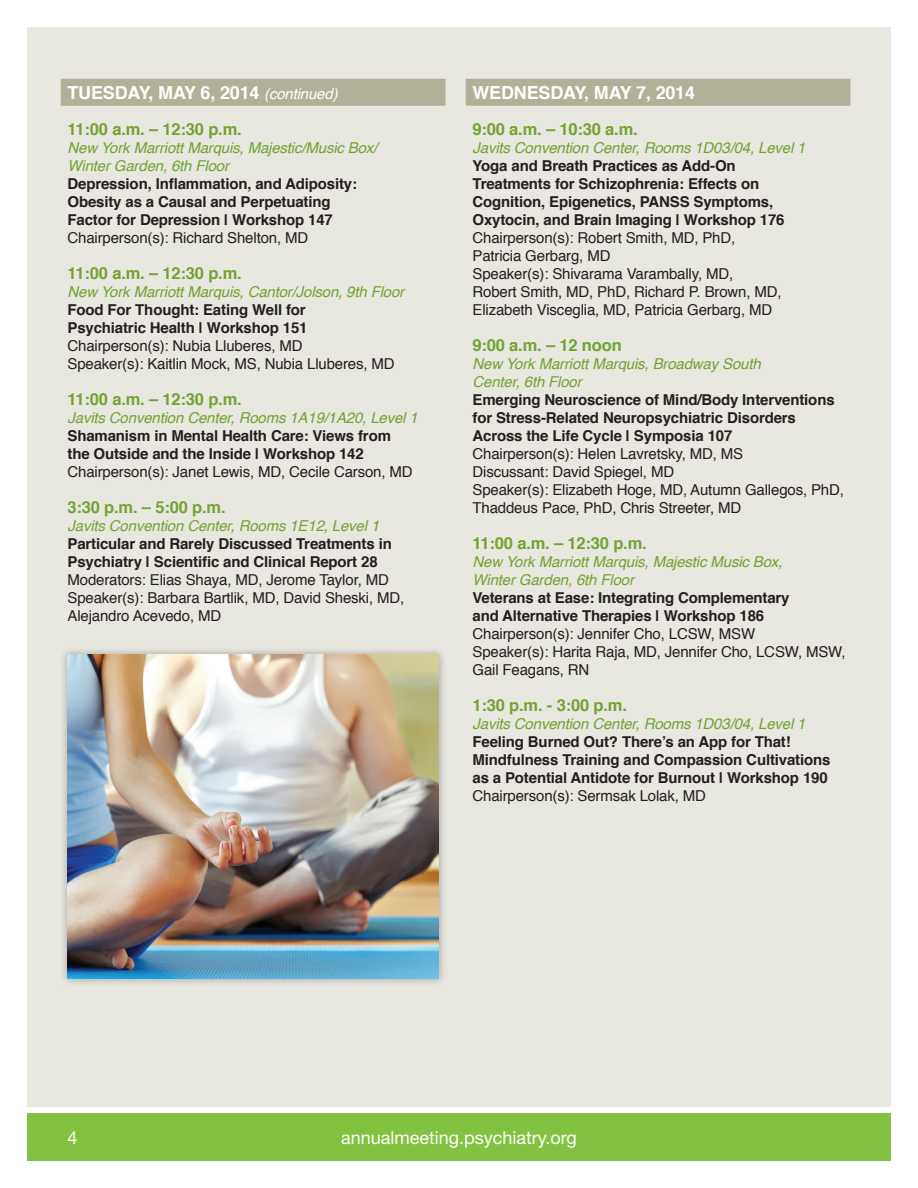
<style>
.page{position:relative;width:918px;height:1188px;background:#fff}
.page>*{position:absolute;margin:0;border:0;box-sizing:border-box;transform-origin:0 0}
.Date{font:700 18px "Helvetica";letter-spacing:-.01em;color:#fff}
.t1{font:18px "Helvetica Neue LT Std";color:#fff}
.Time{font:700 16.5px "Helvetica";letter-spacing:-.01em;color:#73a432}
.Event_Heading{font:700 15px/18px "Helvetica";letter-spacing:-.01em;color:#231f20}
.Event_Sub{font:15px/18px "Helvetica";letter-spacing:-.01em;color:#231f20}
.Location{font:italic 15px/18px "Helvetica";letter-spacing:-.01em;color:#73a432}
.s1{font-weight:400;font-style:italic;font-size:15px}
</style>
<div class="page">
<div style="left:27px;top:1114px;width:864px;height:47px;background:#81c340"></div>
<div style="left:27px;top:27px;width:864px;height:1080px;background:#e8e7e0"></div>
<div style="left:61px;top:79px;width:385px;height:27px;background:#b3b099"></div>
<div style="left:466px;top:79px;width:384px;height:27px;background:#b3b099"></div>
<div style="left:59px;top:646px;width:388px;height:341px;background:#231f20;opacity:.35"></div>
<img style="left:68px;top:655px;width:371px;height:324px">
<p class="Date" style="left:68px;top:78px;width:272px">TUESDAY, MAY 6, 2014 <span class="s1">(continued)</span></p>
<p class="Time" style="left:68px;top:116px;width:176px">11:00 a.m. – 12:30 p.m.</p>
<p class="Location" style="left:68px;top:139px;width:311px">New York Marriott Marquis, Majestic/Music Box/<br>Winter Garden, 6th Floor</p>
<p class="Event_Heading" style="left:68px;top:175px;width:291px">Depression, Inflammation, and Adiposity:<br>Obesity as a Causal and Perpetuating<br>Factor for Depression | Workshop 147</p>
<p class="Event_Sub" style="left:68px;top:229px;width:242px">Chairperson(s): Richard Shelton, MD</p>
<p class="Time" style="left:68px;top:260px;width:176px">11:00 a.m. – 12:30 p.m.</p>
<p class="Location" style="left:68px;top:283px;width:338px">New York Marriott Marquis, Cantor/Jolson, 9th Floor</p>
<p class="Event_Heading" style="left:68px;top:301px;width:242px">Food For Thought: Eating Well for<br>Psychiatric Health | Workshop 151</p>
<p class="Event_Sub" style="left:68px;top:337px;width:237px">Chairperson(s): Nubia Lluberes, MD</p>
<p class="Event_Sub" style="left:68px;top:355px;width:329px">Speaker(s): Kaitlin Mock, MS, Nubia Lluberes, MD</p>
<p class="Time" style="left:68px;top:386px;width:176px">11:00 a.m. – 12:30 p.m.</p>
<p class="Location" style="left:68px;top:409px;width:352px">Javits Convention Center, Rooms 1A19/1A20, Level 1</p>
<p class="Event_Heading" style="left:68px;top:427px;width:325px">Shamanism in Mental Health Care: Views from the Outside and the Inside | Workshop 142</p>
<p class="Event_Sub" style="left:68px;top:463px;width:347px">Chairperson(s): Janet Lewis, MD, Cecile Carson, MD</p>
<p class="Time" style="left:68px;top:494px;width:160px">3:30 p.m. – 5:00 p.m.</p>
<p class="Location" style="left:68px;top:517px;width:313px">Javits Convention Center, Rooms 1E12, Level 1</p>
<p class="Event_Heading" style="left:68px;top:535px;width:326px">Particular and Rarely Discussed Treatments in<br>Psychiatry | Scientific and Clinical Report 28</p>
<p class="Event_Sub" style="left:68px;top:571px;width:323px">Moderators: Elias Shaya, MD, Jerome Taylor, MD</p>
<p class="Event_Sub" style="left:68px;top:589px;width:338px">Speaker(s): Barbara Bartlik, MD, David Sheski, MD,<br>Alejandro Acevedo, MD</p>
<p class="Date" style="left:472px;top:78px;width:224px">WEDNESDAY, MAY 7, 2014</p>
<p class="Time" style="left:472px;top:116px;width:167px">9:00 a.m. – 10:30 a.m.</p>
<p class="Location" style="left:472px;top:139px;width:335px">Javits Convention Center, Rooms 1D03/04, Level 1</p>
<p class="Event_Heading" style="left:472px;top:157px;width:314px">Yoga and Breath Practices as Add-On Treatments for Schizophrenia: Effects on Cognition, Epigenetics, PANSS Symptoms, Oxytocin, and Brain Imaging | Workshop 176</p>
<p class="Event_Sub" style="left:472px;top:229px;width:264px">Chairperson(s): Robert Smith, MD, PhD,<br>Patricia Gerbarg, MD</p>
<p class="Event_Sub" style="left:472px;top:265px;width:311px">Speaker(s): Shivarama Varambally, MD,<br>Robert Smith, MD, PhD, Richard P. Brown, MD,<br>Elizabeth Visceglia, MD, Patricia Gerbarg, MD</p>
<p class="Time" style="left:472px;top:332px;width:151px">9:00 a.m. – 12 noon</p>
<p class="Location" style="left:472px;top:355px;width:290px">New York Marriott Marquis, Broadway South<br>Center, 6th Floor</p>
<p class="Event_Heading" style="left:472px;top:391px;width:364px">Emerging Neuroscience of Mind/Body Interventions for Stress-Related Neuropsychiatric Disorders<br>Across the Life Cycle | Symposia 107</p>
<p class="Event_Sub" style="left:472px;top:445px;width:272px">Chairperson(s): Helen Lavretsky, MD, MS</p>
<p class="Event_Sub" style="left:472px;top:463px;width:203px">Discussant: David Spiegel, MD</p>
<p class="Event_Sub" style="left:472px;top:481px;width:373px">Speaker(s): Elizabeth Hoge, MD, Autumn Gallegos, PhD,<br>Thaddeus Pace, PhD, Chris Streeter, MD</p>
<p class="Time" style="left:472px;top:530px;width:176px">11:00 a.m. – 12:30 p.m.</p>
<p class="Location" style="left:472px;top:553px;width:311px">New York Marriott Marquis, Majestic Music Box,<br>Winter Garden, 6th Floor</p>
<p class="Event_Heading" style="left:472px;top:589px;width:319px">Veterans at Ease: Integrating Complementary and Alternative Therapies | Workshop 186</p>
<p class="Event_Sub" style="left:472px;top:625px;width:284px">Chairperson(s): Jennifer Cho, LCSW, MSW</p>
<p class="Event_Sub" style="left:472px;top:643px;width:375px">Speaker(s): Harita Raja, MD, Jennifer Cho, LCSW, MSW,<br>Gail Feagans, RN</p>
<p class="Time" style="left:472px;top:692px;width:156px">1:30 p.m. - 3:00 p.m.</p>
<p class="Location" style="left:472px;top:715px;width:335px">Javits Convention Center, Rooms 1D03/04, Level 1</p>
<p class="Event_Heading" style="left:472px;top:733px;width:360px">Feeling Burned Out? There’s an App for That!<br>Mindfulness Training and Compassion Cultivations as a Potential Antidote for Burnout | Workshop 190</p>
<p class="Event_Sub" style="left:472px;top:787px;width:235px">Chairperson(s): Sermsak Lolak, MD</p>
<p class="t1" style="left:68px;top:1127px;width:12px">4</p>
<p class="t1" style="left:341px;top:1127px;width:237px">annualmeeting.psychiatry.org</p>
</div>
